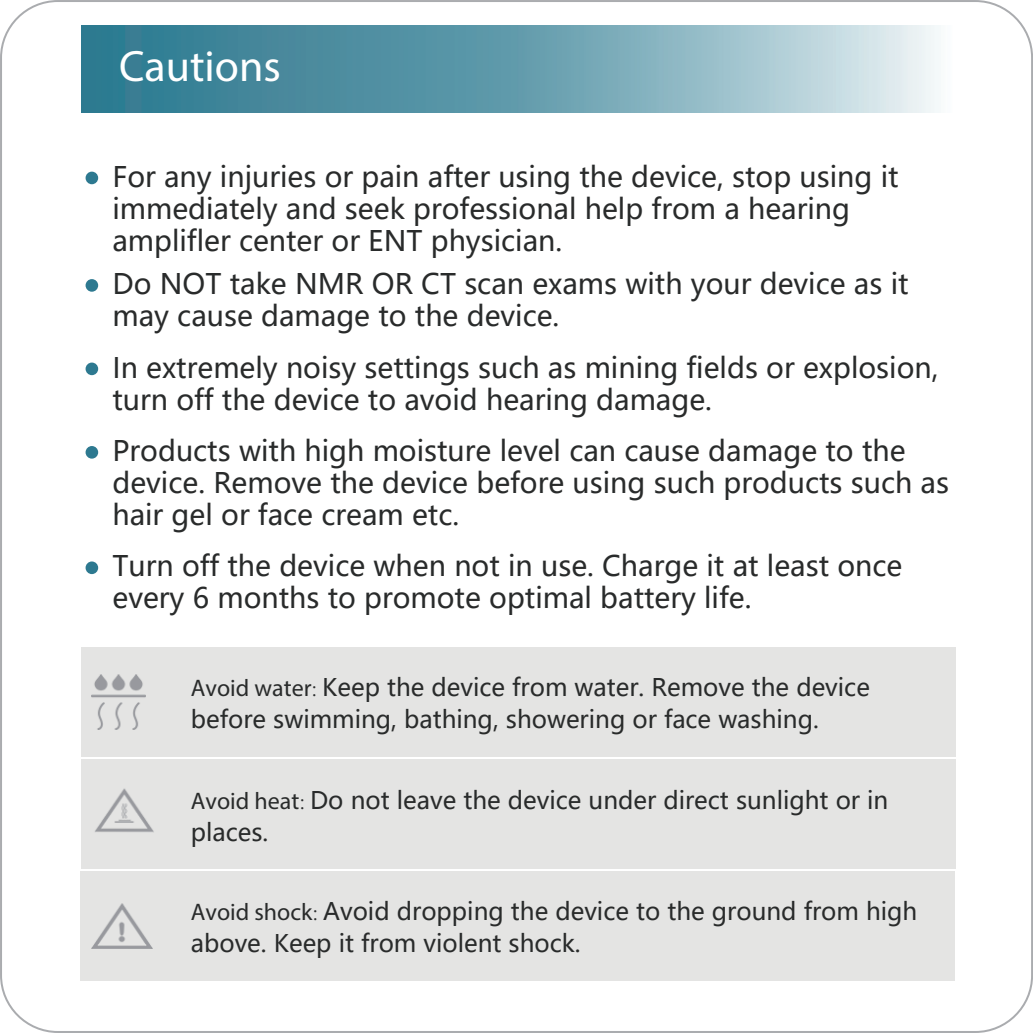
<style>
.page{position:relative;width:1033px;height:1033px;background:#fff}
.page>*{position:absolute;margin:0;border:0;box-sizing:border-box;transform-origin:0 0}
.t1{font:44px "Helvetica";color:#fff}
.t2{font:28px/32px "Microsoft Ya Hei";color:#292b2b}
.t3{font:24px/32px "Microsoft Ya Hei";color:#292b2b}
.s1{font-family:"Helvetica";font-weight:700}
.s2{font-family:"Adobe Song Std";font-weight:300}
</style>
<div class="page">
<img style="left:82px;top:26px;width:857px;height:86px">
<div style="left:86px;top:172px;width:12px;height:12px;background:#2d7990;border-radius:50%"></div>
<div style="left:86px;top:279px;width:12px;height:13px;background:#2d7990;border-radius:50%"></div>
<div style="left:86px;top:363px;width:12px;height:12px;background:#2d7990;border-radius:50%"></div>
<div style="left:86px;top:446px;width:12px;height:13px;background:#2d7990;border-radius:50%"></div>
<div style="left:86px;top:561px;width:12px;height:13px;background:#2d7990;border-radius:50%"></div>
<div style="left:82px;top:647px;width:874px;height:110px;background:#e4e4e3"></div>
<div style="left:82px;top:759px;width:874px;height:110px;background:#e4e4e3"></div>
<div style="left:80px;top:871px;width:874px;height:110px;background:#e4e4e3"></div>
<img style="left:92px;top:674px;width:54px;height:56px">
<img style="left:95px;top:788px;width:59px;height:45px">
<img style="left:92px;top:904px;width:60px;height:45px">
<h1 class="t1" style="left:119px;top:39px;width:163px">Cautions</h1>
<p class="t2" style="left:112px;top:160px;width:788px">For any injuries or pain after using the device, stop using it immediately and seek professional help from a hearing amplifler center or ENT physician.</p>
<p class="t2" style="left:112px;top:267px;width:797px">Do NOT take NMR OR CT scan exams with your device as it may cause damage to the device.</p>
<p class="t2" style="left:112px;top:351px;width:827px">In extremely noisy settings such as mining fields or explosion, turn off the device to avoid hearing damage.</p>
<p class="t2" style="left:112px;top:434px;width:838px">Products with high moisture level can cause damage to the device. Remove the device before using such products such as hair gel or face cream etc.</p>
<p class="t2" style="left:112px;top:549px;width:791px">Turn off the device when not in use. Charge it at least once every 6 months to promote optimal battery life.</p>
<p class="t3" style="left:191px;top:670px;width:680px"><span class="s1">Avoid water</span><span class="s2">:</span> Keep the device from water. Remove the device before swimming, bathing, showering or face washing.</p>
<p class="t3" style="left:191px;top:784px;width:699px"><span class="s1">Avoid heat</span><span class="s2">:</span> Do not leave the device under direct sunlight or in places.</p>
<p class="t3" style="left:191px;top:894px;width:728px"><span class="s1">Avoid shock</span><span class="s2">:</span> Avoid dropping the device to the ground from high above. Keep it from violent shock.</p>
</div>
